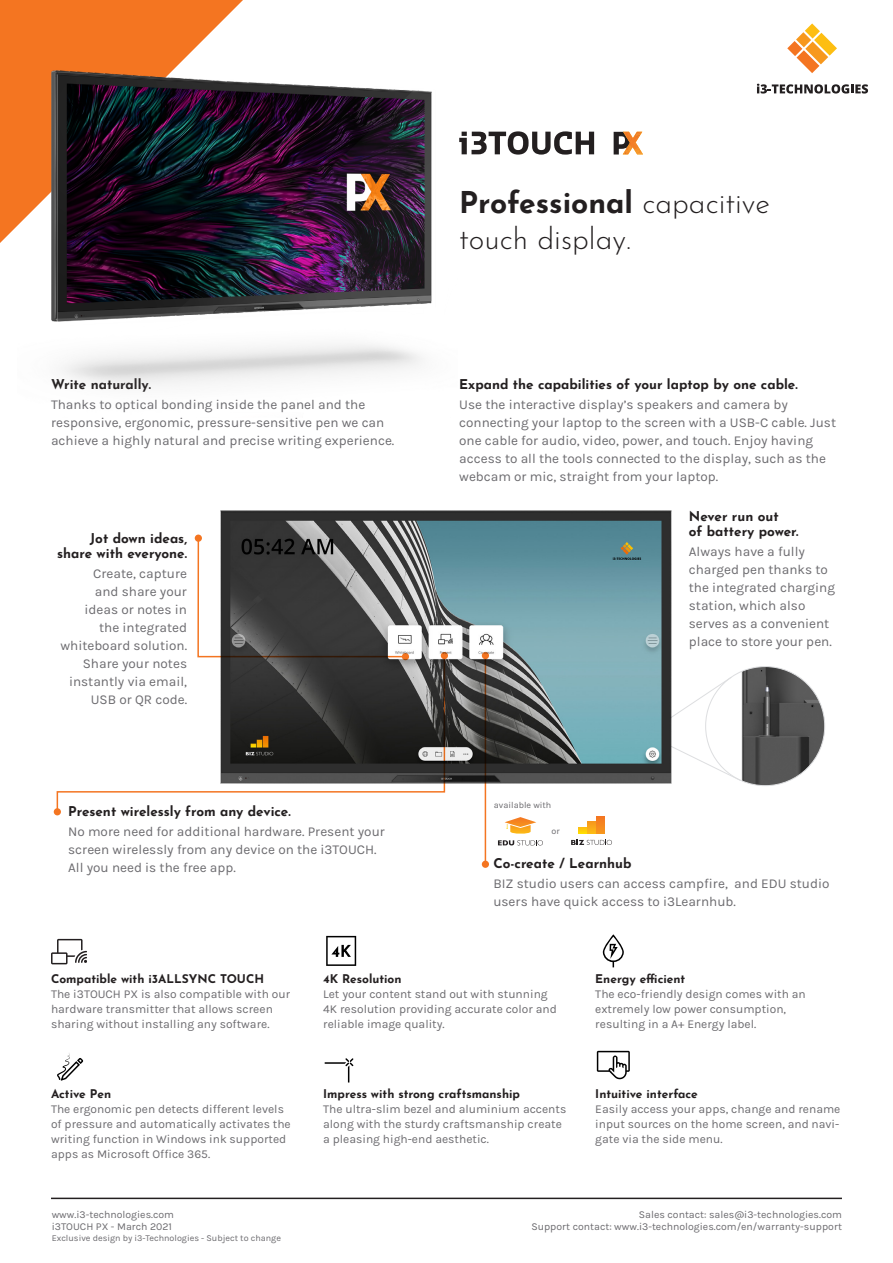
<style>
.page{position:relative;width:893px;height:1263px;background:#fff}
.page>*{position:absolute;margin:0;border:0;box-sizing:border-box;transform-origin:0 0}
.Product_Tagline{font:300 30px/36px "Josefin Sans";color:#231f20}
.Hightlight_Brood{font:13.5px/18px "Karla";color:#6c6b6f}
.Highlight_Header{font:700 13.5px/15px "Josefin Sans";color:#231f20;text-align:right}
.Highlight_Header-2{font:13.5px/18px "Karla";color:#6c6b6f}
.Icon_Brood{font:12px/15px "Karla";color:#6c6b6f}
.Icon_Header{font:700 12px "Josefin Sans";color:#231f20}
.t1{font:10.5px/12px "Karla";color:#6c6b6f;text-align:right}
.Product_Header{font:9px "Karla";color:#6c6b6f}
.s1{font-weight:700}
</style>
<div class="page">
<hr style="left:51px;top:1197px;width:791px;height:2px;background:#231f20">
<div style="left:0;top:0;width:17px;height:243px;background:#f47521"></div>
<svg style="left:51px;top:939px;width:36px;height:25px"></svg>
<svg style="left:57px;top:1053px;width:26px;height:27px"></svg>
<svg style="left:326px;top:935px;width:31px;height:31px"></svg>
<svg style="left:326px;top:936px;width:30px;height:30px"></svg>
<svg style="left:325px;top:1058px;width:28px;height:24px"></svg>
<svg style="left:603px;top:934px;width:21px;height:33px"></svg>
<svg style="left:596px;top:1050px;width:33px;height:30px"></svg>
<svg style="left:597px;top:1051px;width:33px;height:28px"></svg>
<svg style="left:197px;top:540px;width:5px;height:114px"></svg>
<div style="left:195px;top:534px;width:7px;height:8px;background:#f47521;border-radius:50%"></div>
<svg style="left:56px;top:654px;width:390px;height:156px"></svg>
<div style="left:54px;top:808px;width:7px;height:7px;background:#f47521;border-radius:50%"></div>
<hr style="left:485px;top:656px;width:1px;height:208px;background:#f47521">
<div style="left:482px;top:861px;width:7px;height:7px;background:#f47521;border-radius:50%"></div>
<svg style="left:787px;top:23px;width:50px;height:50px"></svg>
<svg style="left:757px;top:84px;width:111px;height:10px"></svg>
<img style="left:17px;top:0;width:415px;height:386px">
<svg style="left:459px;top:131px;width:135px;height:24px"></svg>
<svg style="left:614px;top:132px;width:9px;height:22px"></svg>
<img style="left:623px;top:132px;width:20px;height:22px">
<img style="left:706px;top:666px;width:119px;height:120px;border-radius:60px">
<svg style="left:682px;top:676px;width:50px;height:43px"></svg>
<svg style="left:682px;top:745px;width:59px;height:36px"></svg>
<svg style="left:578px;top:822px;width:18px;height:11px"></svg>
<svg style="left:597px;top:816px;width:8px;height:17px"></svg>
<svg style="left:571px;top:840px;width:41px;height:5px"></svg>
<svg style="left:498px;top:840px;width:45px;height:5px"></svg>
<svg style="left:505px;top:817px;width:31px;height:17px"></svg>
<img style="left:211px;top:510px;width:471px;height:281px">
<p class="Highlight_Header" style="left:51px;top:374px;width:102px">Write naturally.</p>
<p class="Hightlight_Brood" style="left:51px;top:395px;width:345px">Thanks to optical bonding inside the panel and the responsive, ergonomic, pressure-sensitive pen we can achieve a highly natural and precise writing experience.</p>
<p class="Highlight_Header" style="left:57px;top:528px;width:131px">Jot down ideas, share with everyone.</p>
<p class="Hightlight_Brood" style="left:60px;top:564px;width:128px;text-align:right">Create, capture<br>and share your ideas or notes in<br>the integrated whiteboard solution.<br>Share your notes instantly via email,<br>USB or QR code.</p>
<p class="Highlight_Header" style="left:68px;top:801px;width:224px">Present wirelessly from any device.</p>
<p class="Highlight_Header-2" style="left:68px;top:823px;width:318px">No more need for additional hardware. Present your screen wirelessly from any device on the i3TOUCH.<br>All you need is the free app.</p>
<p class="Product_Tagline" style="left:459px;top:182px;width:312px"><span class="s1">Professional</span> capacitive touch display.</p>
<p class="Highlight_Header" style="left:459px;top:374px;width:340px">Expand the capabilities of your laptop by one cable.</p>
<p class="Hightlight_Brood" style="left:459px;top:395px;width:378px">Use the interactive display’s speakers and camera by connecting your laptop to the screen with a USB-C cable. Just one cable for audio, video, power, and touch. Enjoy having access to all the tools connected to the display, such as the webcam or mic, straight from your laptop.</p>
<p class="Product_Header" style="left:494px;top:800px;width:59px">available with</p>
<p class="Product_Header" style="left:551px;top:826px;width:10px">or</p>
<p class="Highlight_Header" style="left:689px;top:507px;width:111px;text-align:left">Never run out<br>of battery power.</p>
<p class="Hightlight_Brood" style="left:689px;top:543px;width:148px">Always have a fully charged pen thanks to the integrated charging station, which also serves as a convenient place to store your pen.</p>
<p class="Highlight_Header" style="left:493px;top:854px;width:140px">Co-create / Learnhub</p>
<p class="Hightlight_Brood" style="left:493px;top:875px;width:338px">BIZ studio users can access campfire, and EDU studio users have quick access to i3Learnhub.</p>
<p class="Icon_Header" style="left:51px;top:968px;width:215px">Compatible with i3ALLSYNC TOUCH</p>
<p class="Icon_Brood" style="left:51px;top:987px;width:241px">The i3TOUCH PX is also compatible with our hardware transmitter that allows screen sharing without installing any software.</p>
<p class="Icon_Header" style="left:51px;top:1083px;width:62px">Active Pen</p>
<p class="Icon_Brood" style="left:51px;top:1102px;width:241px">The ergonomic pen detects different levels of pressure and automatically activates the writing function in Windows ink supported apps as Microsoft Office 365.</p>
<p class="t1" style="left:52px;top:1209px;width:124px;text-align:left">www.i3-technologies.com i3TOUCH PX - March 2021</p>
<p class="Product_Header" style="left:52px;top:1233px;width:231px">Exclusive design by i3-Technologies - Subject to change</p>
<p class="Icon_Header" style="left:323px;top:968px;width:80px">4K Resolution</p>
<p class="Icon_Brood" style="left:323px;top:987px;width:235px">Let your content stand out with stunning<br>4K resolution providing accurate color and reliable image quality.</p>
<p class="Icon_Header" style="left:323px;top:1083px;width:198px">Impress with strong craftsmanship</p>
<p class="Icon_Brood" style="left:323px;top:1102px;width:245px">The ultra-slim bezel and aluminium accents along with the sturdy craftsmanship create a pleasing high-end aesthetic.</p>
<p class="Icon_Header" style="left:595px;top:968px;width:92px">Energy efficient</p>
<p class="Icon_Brood" style="left:595px;top:987px;width:212px">The eco-friendly design comes with an extremely low power consumption, resulting in a A+ Energy label.</p>
<p class="Icon_Header" style="left:595px;top:1083px;width:104px">Intuitive interface</p>
<p class="Icon_Brood" style="left:595px;top:1102px;width:247px;text-align:justify">Easily access your apps, change and rename input sources on the home screen, and navi&shy;gate via the side menu.</p>
<p class="t1" style="left:531px;top:1209px;width:312px">Sales contact: sales@i3-technologies.com<br>Support contact: www.i3-technologies.com/en/warranty-support</p>
</div>
